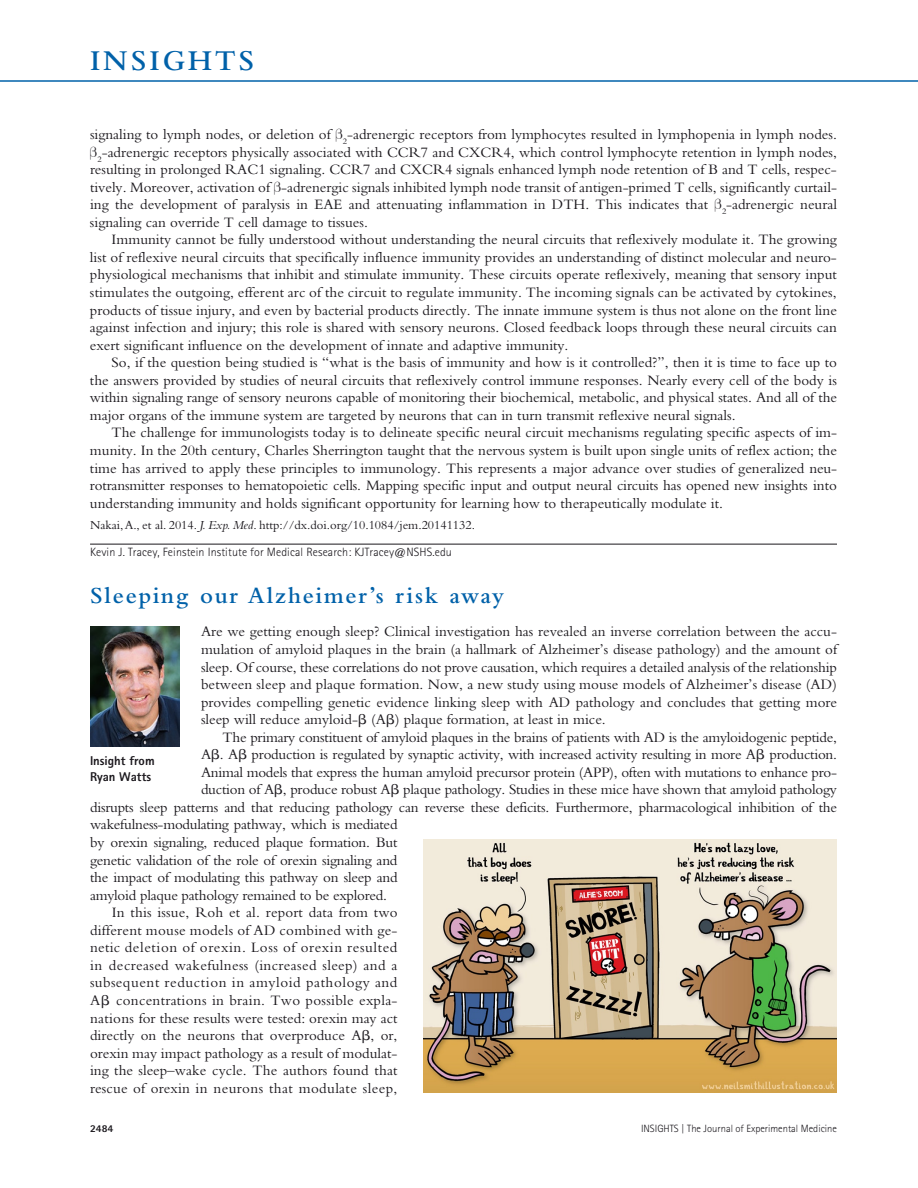
<style>
.page{position:relative;width:918px;height:1188px;background:#fff}
.page>*{position:absolute;margin:0;border:0;box-sizing:border-box;transform-origin:0 0}
.t1{font:600 30px "Bembo Std";letter-spacing:.1em;color:#0061a9}
.t2{font:600 24px "Bembo Std";letter-spacing:.075em;color:#0061a9}
.t3{font:15px/17.5px "Bembo Std";color:#1a171c;text-align:justify}
.t4{font:15px "Bembo Std";letter-spacing:.025em;color:#1a171c}
.t5{font:15px "Bembo Std";letter-spacing:.04em;color:#1a171c}
.t6{font:15px "Bembo Std";letter-spacing:.02em;color:#1a171c}
.t7{font:12.75px "Bembo Std";color:#1a171c}
.t8{font:800 12.75px/15.8px "Rotis Sans Serif Std";color:#1a171c}
.t9{font:300 12px "Rotis Sans Serif Std";letter-spacing:.01em;color:#1a171c}
.t10{font:300 10.5px "Rotis Sans Serif Std";color:#1a171c}
.t11{font:800 10.5px "Rotis Sans Serif Std";color:#1a171c}
.s1{font-style:italic}
.s2{font-family:"Mathematical Pi One"}
</style>
<div class="page">
<hr style="left:0;top:80px;width:918px;height:2px;background:#0061a9">
<hr style="left:90px;top:544px;width:747px;height:1px;background:#1a171c">
<img style="left:90px;top:626px;width:90px;height:120px">
<img style="left:423px;top:839px;width:414px;height:253px">
<h1 class="t1" style="left:90px;top:44px;width:166px">INSIGHTS</h1>
<p class="t3" style="left:90px;top:125px;width:748px">signaling to lymph nodes, or deletion of <sub>2</sub>-adrenergic receptors from lymphocytes resulted in lymphopenia in lymph nodes.</p>
<p class="t3" style="left:97px;top:143px;width:741px"><sub>2</sub>-adrenergic receptors physically associated with CCR7 and CXCR4, which control lymphocyte retention in lymph nodes,</p>
<p class="t3" style="left:90px;top:160px;width:748px">resulting in prolonged RAC1 signaling. CCR7 and CXCR4 signals enhanced lymph node retention of B and T cells, respec-</p>
<p class="t3" style="left:90px;top:178px;width:749px">tively. Moreover, activation of -adrenergic signals inhibited lymph node transit of antigen-primed T cells, significantly curtail-</p>
<p class="t3" style="left:90px;top:196px;width:748px">ing the development of paralysis in EAE and attenuating inflammation in DTH. This indicates that <sub>2</sub>-adrenergic neural</p>
<p class="t3" style="left:90px;top:213px;width:279px">signaling can override T cell damage to tissues.</p>
<p class="t3" style="left:112px;top:231px;width:727px">Immunity cannot be fully understood without understanding the neural circuits that reflexively modulate it. The growing</p>
<p class="t3" style="left:90px;top:248px;width:748px">list of reflexive neural circuits that specifically influence immunity provides an understanding of distinct molecular and neuro-</p>
<p class="t3" style="left:90px;top:266px;width:748px">physiological mechanisms that inhibit and stimulate immunity. These circuits operate reflexively, meaning that sensory input</p>
<p class="t3" style="left:90px;top:283px;width:748px">stimulates the outgoing, efferent arc of the circuit to regulate immunity. The incoming signals can be activated by cytokines,</p>
<p class="t3" style="left:90px;top:301px;width:748px">products of tissue injury, and even by bacterial products directly. The innate immune system is thus not alone on the front line</p>
<p class="t3" style="left:90px;top:318px;width:748px">against infection and injury; this role is shared with sensory neurons. Closed feedback loops through these neural circuits can</p>
<p class="t3" style="left:90px;top:336px;width:480px">exert significant influence on the development of innate and adaptive immunity.</p>
<p class="t3" style="left:112px;top:353px;width:727px">So, if the question being studied is “what is the basis of immunity and how is it controlled?”, then it is time to face up to</p>
<p class="t3" style="left:90px;top:371px;width:748px">the answers provided by studies of neural circuits that reflexively control immune responses. Nearly every cell of the body is</p>
<p class="t3" style="left:90px;top:389px;width:749px">within signaling range of sensory neurons capable of monitoring their biochemical, metabolic, and physical states. And all of the</p>
<p class="t3" style="left:90px;top:406px;width:647px">major organs of the immune system are targeted by neurons that can in turn transmit reflexive neural signals.</p>
<p class="t3" style="left:112px;top:424px;width:727px">The challenge for immunologists today is to delineate specific neural circuit mechanisms regulating specific aspects of im-</p>
<p class="t3" style="left:90px;top:441px;width:748px">munity. In the 20th century, Charles Sherrington taught that the nervous system is built upon single units of reflex action; the</p>
<p class="t3" style="left:90px;top:459px;width:748px">time has arrived to apply these principles to immunology. This represents a major advance over studies of generalized neu-</p>
<p class="t3" style="left:90px;top:476px;width:748px">rotransmitter responses to hematopoietic cells. Mapping specific input and output neural circuits has opened new insights into</p>
<p class="t3" style="left:90px;top:494px;width:634px">understanding immunity and holds significant opportunity for learning how to therapeutically modulate it.</p>
<p class="t7" style="left:90px;top:517px;width:387px">Nakai, A., et al. 2014. <span class="s1">J. Exp. Med</span>. http://dx.doi.org/10.1084/jem.20141132.</p>
<p class="t9" style="left:90px;top:545px;width:363px">Kevin J. Tracey, Feinstein Institute for Medical Research: KJTracey@NSHS.edu</p>
<h2 class="t2" style="left:90px;top:583px;width:415px">Sleeping our Alzheimer’s risk away</h2>
<p class="t3" style="left:201px;top:623px;width:638px">Are we getting enough sleep? Clinical investigation has revealed an inverse correlation between the accu&shy;mulation of amyloid plaques in the brain (a hallmark of Alzheimer’s disease pathology) and the amount of sleep. Of course, these correlations do not prove causation, which requires a detailed analysis of the relationship between sleep and plaque formation. Now, a new study using mouse models of Alzheimer’s disease (AD) provides compelling genetic evidence linking sleep with AD pathology and concludes that getting more sleep will reduce amyloid-<span class="s2">b</span> (A<span class="s2">b</span>) plaque formation, at least in mice.</p>
<p class="t3" style="left:223px;top:728px;width:616px">The primary constituent of amyloid plaques in the brains of patients with AD is the amyloidogenic peptide,</p>
<p class="t3" style="left:201px;top:746px;width:638px">A<span class="s2">b</span>. A<span class="s2">b</span> production is regulated by synaptic activity, with increased activity resulting in more A<span class="s2">b</span> production.</p>
<p class="t3" style="left:201px;top:763px;width:638px">Animal models that express the human amyloid precursor protein (APP), often with mutations to enhance pro-</p>
<p class="t3" style="left:201px;top:781px;width:638px">duction of A<span class="s2">b</span>, produce robust A<span class="s2">b</span> plaque pathology. Studies in these mice have shown that amyloid pathology</p>
<p class="t3" style="left:90px;top:798px;width:749px">disrupts sleep patterns and that reducing pathology can reverse these deficits. Furthermore, pharmacological inhibition of the</p>
<p class="t3" style="left:90px;top:816px;width:309px">wakefulness-modulating pathway, which is mediated</p>
<p class="t3" style="left:90px;top:833px;width:309px">by orexin signaling, reduced plaque formation. But</p>
<p class="t3" style="left:90px;top:851px;width:309px">genetic validation of the role of orexin signaling and</p>
<p class="t3" style="left:90px;top:868px;width:309px">the impact of modulating this pathway on sleep and</p>
<p class="t3" style="left:90px;top:886px;width:298px">amyloid plaque pathology remained to be explored.</p>
<p class="t3" style="left:112px;top:903px;width:287px">In this issue, Roh et al. report data from two</p>
<p class="t6" style="left:90px;top:921px;width:309px">different mouse models of AD combined with ge-</p>
<p class="t5" style="left:90px;top:939px;width:309px">netic deletion of orexin. Loss of orexin resulted</p>
<p class="t4" style="left:90px;top:956px;width:309px">in decreased wakefulness (increased sleep) and a</p>
<p class="t5" style="left:90px;top:974px;width:309px">subsequent reduction in amyloid pathology and</p>
<p class="t6" style="left:90px;top:992px;width:309px">A<span class="s2">b</span> concentrations in brain. Two possible expla-</p>
<p class="t3" style="left:90px;top:1009px;width:309px">nations for these results were tested: orexin may act</p>
<p class="t3" style="left:90px;top:1026px;width:309px">directly on the neurons that overproduce A<span class="s2">b</span>, or,</p>
<p class="t3" style="left:90px;top:1044px;width:309px">orexin may impact pathology as a result of modulat-</p>
<p class="t3" style="left:90px;top:1061px;width:309px">ing the sleep–wake cycle. The authors found that</p>
<p class="t4" style="left:90px;top:1079px;width:309px">rescue of orexin in neurons that modulate sleep,</p>
<p class="t8" style="left:90px;top:753px;width:66px">Insight from<br>Ryan Watts</p>
<p class="t11" style="left:90px;top:1122px;width:25px">2484</p>
<p class="t10" style="left:641px;top:1123px;width:197px">INSIGHTS | The Journal of Experimental Medicine</p>
</div>
